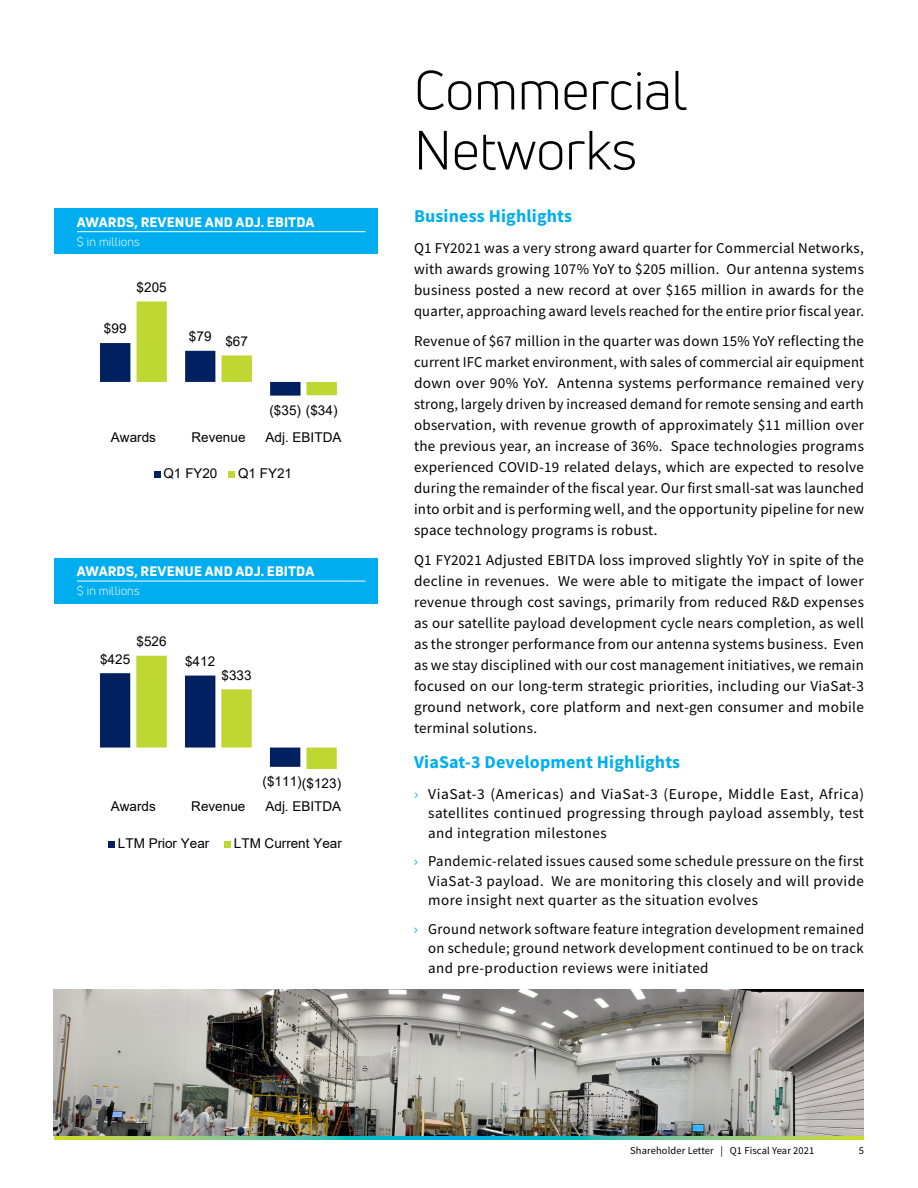
<style>
.page{position:relative;width:918px;height:1188px;background:#fff}
.page>*{position:absolute;margin:0;border:0;box-sizing:border-box;transform-origin:0 0}
.t1{font:54px/60px "Uni Neue";color:#000}
.t2{font:700 18px "Source Sans Pro";letter-spacing:.01em;color:#00aeef}
.t3{font:15px/21px "Source Sans Pro";letter-spacing:.02em;color:#000;text-align:justify}
.t4{font:13.5px "Arial";color:#000}
.t5{font:800 13.5px "Uni Neue";letter-spacing:.01em;color:#fff}
.t6{font:12px "Uni Neue";letter-spacing:.01em;color:#fff}
.t7{font:10.5px "Source Sans Pro";letter-spacing:.01em;color:#000}
.s1{color:#00aeef}
</style>
<div class="page">
<svg style="left:54px;top:1136px;width:810px;height:4px;background:#61c497"></svg>
<div style="left:54px;top:209px;width:324px;height:45px;background:#00aeef"></div>
<hr style="left:77px;top:231px;width:288px;height:1px;background:#fff">
<div style="left:54px;top:558px;width:324px;height:45px;background:#00aeef"></div>
<hr style="left:77px;top:581px;width:288px;height:1px;background:#fff">
<svg style="left:100px;top:301px;width:237px;height:95px"></svg>
<div style="left:154px;top:471px;width:7px;height:7px;background:#002060"></div>
<div style="left:228px;top:471px;width:7px;height:7px;background:#bed733"></div>
<img style="left:54px;top:989px;width:810px;height:147px">
<svg style="left:100px;top:656px;width:237px;height:113px"></svg>
<div style="left:108px;top:841px;width:7px;height:6px;background:#002060"></div>
<div style="left:224px;top:841px;width:7px;height:6px;background:#bed733"></div>
<p class="t5" style="left:77px;top:213px;width:239px">AWARDS, REVENUE AND ADJ. EBITDA</p>
<p class="t6" style="left:77px;top:234px;width:64px">$ in millions</p>
<p class="t4" style="left:137px;top:278px;width:32px">$205</p>
<p class="t4" style="left:104px;top:319px;width:24px">$99</p>
<p class="t4" style="left:189px;top:327px;width:24px">$79</p>
<p class="t4" style="left:225px;top:332px;width:24px">$67</p>
<p class="t4" style="left:269px;top:401px;width:70px">($35) ($34)</p>
<p class="t4" style="left:111px;top:427px;width:47px">Awards</p>
<p class="t4" style="left:191px;top:427px;width:56px">Revenue</p>
<p class="t4" style="left:266px;top:427px;width:77px">Adj. EBITDA</p>
<p class="t4" style="left:164px;top:464px;width:55px">Q1 FY20</p>
<p class="t4" style="left:238px;top:464px;width:55px">Q1 FY21</p>
<p class="t5" style="left:77px;top:562px;width:239px">AWARDS, REVENUE AND ADJ. EBITDA</p>
<p class="t6" style="left:77px;top:584px;width:64px">$ in millions</p>
<p class="t4" style="left:136px;top:632px;width:32px">$526</p>
<p class="t4" style="left:100px;top:650px;width:32px">$425</p>
<p class="t4" style="left:185px;top:652px;width:32px">$412</p>
<p class="t4" style="left:221px;top:666px;width:32px">$333</p>
<p class="t4" style="left:263px;top:772px;width:41px">($111)</p>
<p class="t4" style="left:302px;top:774px;width:41px">($123)</p>
<p class="t4" style="left:111px;top:797px;width:47px">Awards</p>
<p class="t4" style="left:191px;top:797px;width:56px">Revenue</p>
<p class="t4" style="left:265px;top:797px;width:77px">Adj. EBITDA</p>
<p class="t4" style="left:118px;top:834px;width:93px">LTM Prior Year</p>
<p class="t4" style="left:234px;top:834px;width:109px">LTM Current Year</p>
<h1 class="t1" style="left:414px;top:60px;width:274px">Commercial<br>Networks</h1>
<p class="t2" style="left:414px;top:204px;width:160px">Business Highlights</p>
<p class="t3" style="left:414px;top:237px;width:452px">Q1 FY2021 was a very strong award quarter for Commercial Networks, with awards growing 107% YoY to $205 million. Our antenna systems business posted a new record at over $165 million in awards for the quarter, approaching award levels reached for the entire prior fiscal year.</p>
<p class="t3" style="left:414px;top:330px;width:452px">Revenue of $67 million in the quarter was down 15% YoY reflecting the current IFC market environment, with sales of commercial air equipment down over 90% YoY. Antenna systems performance remained very strong, largely driven by increased demand for remote sensing and earth observation, with revenue growth of approximately $11 million over the previous year, an increase of 36%. Space technologies programs experienced COVID-19 related delays, which are expected to resolve during the remainder of the fiscal year. Our first small-sat was launched into orbit and is performing well, and the opportunity pipeline for new space technology programs is robust.</p>
<p class="t3" style="left:414px;top:549px;width:452px">Q1 FY2021 Adjusted EBITDA loss improved slightly YoY in spite of the decline in revenues. We were able to mitigate the impact of lower revenue through cost savings, primarily from reduced R&amp;D expenses as our satellite payload development cycle nears completion, as well as the stronger performance from our antenna systems business. Even as we stay disciplined with our cost management initiatives, we remain focused on our long-term strategic priorities, including our ViaSat-3 ground network, core platform and next-gen consumer and mobile terminal solutions.</p>
<p class="t2" style="left:414px;top:750px;width:268px">ViaSat-3 Development Highlights</p>
<p class="t3" style="left:428px;top:784px;width:437px;line-height:19.5px;text-indent:-14px"><span class="s1">›</span> ViaSat-3 (Americas) and ViaSat-3 (Europe, Middle East, Africa) satellites continued progressing through payload assembly, test and integration milestones</p>
<p class="t3" style="left:428px;top:852px;width:437px;line-height:19.5px;text-indent:-14px"><span class="s1">›</span> Pandemic-related issues caused some schedule pressure on the first ViaSat-3 payload. We are monitoring this closely and will provide more insight next quarter as the situation evolves</p>
<p class="t3" style="left:428px;top:919px;width:437px;line-height:19.5px;text-indent:-14px"><span class="s1">›</span> Ground network software feature integration development remained on schedule; ground network development continued to be on track and pre-production reviews were initiated</p>
<p class="t7" style="left:630px;top:1144px;width:186px">Shareholder Letter | Q1 Fiscal Year 2021</p>
<p class="t7" style="left:859px;top:1144px;width:7px">5</p>
</div>
